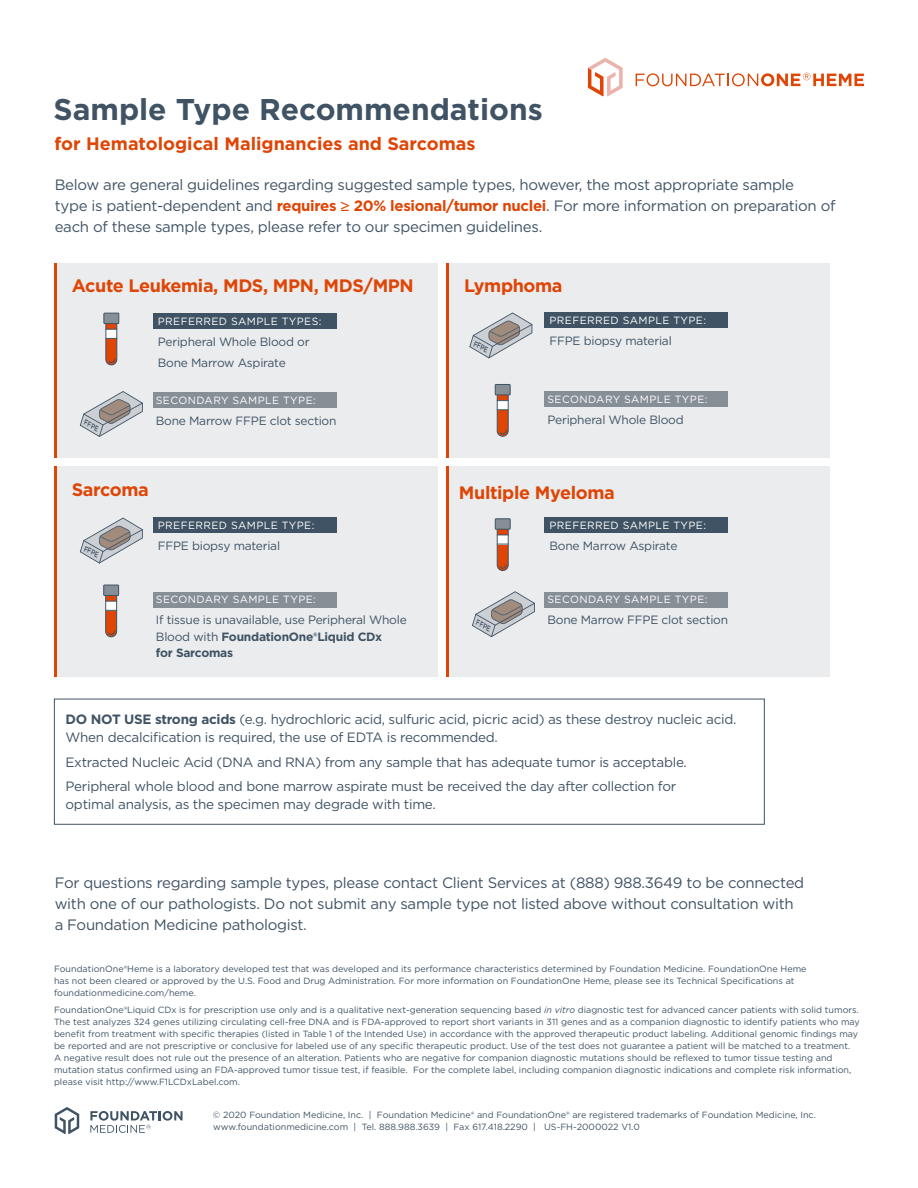
<style>
.page{position:relative;width:918px;height:1188px;background:#fff}
.page>*{position:absolute;margin:0;border:0;box-sizing:border-box;transform-origin:0 0}
.t1{font:700 30px "Gotham";color:#3f5364}
.t2{font:700 18px "Gotham";letter-spacing:-.02em;color:#df4505}
.t3{font:700 18px "Gotham";color:#df4505}
.t4{font:15px/21px "Gotham";letter-spacing:-.02em;color:#3f5364}
.t5{font:13.5px/18px "Gotham";letter-spacing:-.02em;color:#3f5364}
.t6{font:12px/16.5px "Gotham";letter-spacing:-.02em;color:#3f5364}
.t7{font:10.5px "Gotham";letter-spacing:.04em;color:#fff}
.t8{font:9px/12px "Gotham";color:#3f5364}
.t9{font:italic 500 7.65px "Gotham";color:#3f5364;scale:.77 1}
.s1{font-weight:700;color:#df4505}
.s2{font-family:"GT Sectra";font-weight:700;color:#df4505}
.s3{font-weight:700}
.s4{font-style:italic}
</style>
<div class="page">
<div style="left:57px;top:264px;width:381px;height:194px;background:#eaecee"></div>
<div style="left:57px;top:466px;width:381px;height:211px;background:#eaecee"></div>
<div style="left:449px;top:264px;width:381px;height:194px;background:#eaecee"></div>
<div style="left:449px;top:466px;width:381px;height:211px;background:#eaecee"></div>
<div style="left:153px;top:392px;width:183px;height:16px;background:#868e96"></div>
<div style="left:153px;top:313px;width:183px;height:16px;background:#3f5364"></div>
<div style="left:153px;top:518px;width:183px;height:15px;background:#3f5364"></div>
<svg style="left:55px;top:1107px;width:24px;height:27px"></svg>
<svg style="left:90px;top:1111px;width:93px;height:22px"></svg>
<svg style="left:80px;top:518px;width:63px;height:45px"></svg>
<svg style="left:469px;top:312px;width:63px;height:46px"></svg>
<svg style="left:80px;top:391px;width:63px;height:46px"></svg>
<div style="left:104px;top:313px;width:15px;height:11px;background:#868e96"></div>
<div style="left:103px;top:313px;width:16px;height:11px;border:1px solid #3f5364"></div>
<svg style="left:105px;top:321px;width:13px;height:45px"></svg>
<div style="left:495px;top:384px;width:15px;height:11px;background:#868e96"></div>
<div style="left:495px;top:384px;width:16px;height:11px;border:1px solid #3f5364"></div>
<svg style="left:496px;top:392px;width:13px;height:45px"></svg>
<div style="left:495px;top:519px;width:15px;height:10px;background:#868e96"></div>
<div style="left:495px;top:518px;width:16px;height:12px;border:1px solid #3f5364"></div>
<svg style="left:496px;top:527px;width:13px;height:44px"></svg>
<div style="left:544px;top:592px;width:184px;height:15px;background:#868e96"></div>
<div style="left:544px;top:517px;width:184px;height:16px;background:#3f5364"></div>
<svg style="left:472px;top:591px;width:63px;height:46px"></svg>
<div style="left:544px;top:391px;width:184px;height:16px;background:#868e96"></div>
<div style="left:544px;top:312px;width:184px;height:16px;background:#3f5364"></div>
<div style="left:54px;top:699px;width:711px;height:126px;border:1px solid #3f5364"></div>
<hr style="left:54px;top:264px;width:3px;height:194px;background:#df4505">
<hr style="left:446px;top:264px;width:3px;height:194px;background:#df4505">
<hr style="left:54px;top:466px;width:3px;height:211px;background:#df4505">
<hr style="left:446px;top:466px;width:3px;height:211px;background:#df4505">
<svg style="left:636px;top:73px;width:228px;height:13px"></svg>
<svg style="left:588px;top:58px;width:35px;height:38px"></svg>
<div style="left:104px;top:585px;width:15px;height:10px;background:#868e96"></div>
<div style="left:103px;top:585px;width:16px;height:11px;border:1px solid #3f5364"></div>
<svg style="left:105px;top:593px;width:13px;height:45px"></svg>
<div style="left:153px;top:592px;width:183px;height:15px;background:#868e96"></div>
<h1 class="t1" style="left:54px;top:90px;width:491px">Sample Type Recommendations</h1>
<h2 class="t3" style="left:55px;top:132px;width:423px">for Hematological Malignancies and Sarcomas</h2>
<p class="t4" style="left:55px;top:174px;width:782px">Below are general guidelines regarding suggested sample types, however, the most appropriate sample<br>type is patient-dependent and <span class="s1">requires</span> <span class="s2">≥</span> <span class="s1">20% lesional/tumor nuclei</span>. For more information on preparation of each of these sample types, please refer to our specimen guidelines.</p>
<h2 class="t2" style="left:72px;top:274px;width:344px">Acute Leukemia, MDS, MPN, MDS/MPN</h2>
<h2 class="t2" style="left:464px;top:274px;width:100px">Lymphoma</h2>
<p class="t7" style="left:158px;top:314px;width:165px">PREFERRED SAMPLE TYPES:</p>
<h3 class="t6" style="left:158px;top:331px;width:153px;line-height:21px">Peripheral Whole Blood or<br>Bone Marrow Aspirate</h3>
<p class="t9" style="left:477px;top:339px;width:22px;rotate:29deg">FFPE</p>
<p class="t7" style="left:550px;top:314px;width:158px">PREFERRED SAMPLE TYPE:</p>
<h3 class="t6" style="left:550px;top:332px;width:124px">FFPE biopsy material</h3>
<p class="t9" style="left:87px;top:417px;width:22px;rotate:29deg">FFPE</p>
<p class="t7" style="left:156px;top:393px;width:161px">SECONDARY SAMPLE TYPE:</p>
<h3 class="t6" style="left:156px;top:412px;width:182px">Bone Marrow FFPE clot section</h3>
<p class="t7" style="left:547px;top:392px;width:161px">SECONDARY SAMPLE TYPE:</p>
<h3 class="t6" style="left:547px;top:411px;width:138px">Peripheral Whole Blood</h3>
<h2 class="t2" style="left:72px;top:478px;width:78px">Sarcoma</h2>
<h2 class="t2" style="left:459px;top:480px;width:157px">Multiple Myeloma</h2>
<p class="t7" style="left:158px;top:519px;width:158px">PREFERRED SAMPLE TYPE:</p>
<p class="t9" style="left:87px;top:544px;width:22px;rotate:29deg">FFPE</p>
<h3 class="t6" style="left:158px;top:537px;width:124px">FFPE biopsy material</h3>
<p class="t7" style="left:550px;top:519px;width:158px">PREFERRED SAMPLE TYPE:</p>
<h3 class="t6" style="left:550px;top:537px;width:129px">Bone Marrow Aspirate</h3>
<p class="t7" style="left:156px;top:593px;width:161px">SECONDARY SAMPLE TYPE:</p>
<h3 class="t6" style="left:156px;top:612px;width:252px">If tissue is unavailable, use Peripheral Whole<br>Blood with <span class="s3">FoundationOne®Liquid CDx<br>for Sarcomas</span></h3>
<p class="t9" style="left:479px;top:618px;width:22px;rotate:29deg">FFPE</p>
<p class="t7" style="left:547px;top:593px;width:161px">SECONDARY SAMPLE TYPE:</p>
<h3 class="t6" style="left:547px;top:612px;width:182px">Bone Marrow FFPE clot section</h3>
<h3 class="t5" style="left:66px;top:710px;width:672px"><span class="s3">DO NOT USE strong acids</span> (e.g. hydrochloric acid, sulfuric acid, picric acid) as these destroy nucleic acid.<br>When decalcification is required, the use of EDTA is recommended.</h3>
<h3 class="t5" style="left:66px;top:749px;width:623px;line-height:24.8px">Extracted Nucleic Acid (DNA and RNA) from any sample that has adequate tumor is acceptable.<br>Peripheral whole blood and bone marrow aspirate must be received the day after collection for</h3>
<h3 class="t5" style="left:66px;top:795px;width:372px">optimal analysis, as the specimen may degrade with time.</h3>
<p class="t4" style="left:55px;top:872px;width:751px">For questions regarding sample types, please contact Client Services at (888) 988.3649 to be connected with one of our pathologists. Do not submit any sample type not listed above without consultation with a Foundation Medicine pathologist.</p>
<p class="t8" style="left:54px;top:963px;width:754px">FoundationOne®Heme is a laboratory developed test that was developed and its performance characteristics determined by Foundation Medicine. FoundationOne Heme has not been cleared or approved by the U.S. Food and Drug Administration. For more information on FoundationOne Heme, please see its Technical Specifications at foundationmedicine.com/heme.</p>
<p class="t8" style="left:54px;top:1004px;width:807px">FoundationOne®Liquid CDx is for prescription use only and is a qualitative next-generation sequencing based <span class="s4">in vitro</span> diagnostic test for advanced cancer patients with solid tumors.<br>The test analyzes 324 genes utilizing circulating cell-free DNA and is FDA-approved to report short variants in 311 genes and as a companion diagnostic to identify patients who may benefit from treatment with specific therapies (listed in Table 1 of the Intended Use) in accordance with the approved therapeutic product labeling. Additional genomic findings may be reported and are not prescriptive or conclusive for labeled use of any specific therapeutic product. Use of the test does not guarantee a patient will be matched to a treatment.<br>A negative result does not rule out the presence of an alteration. Patients who are negative for companion diagnostic mutations should be reflexed to tumor tissue testing and mutation status confirmed using an FDA-approved tumor tissue test, if feasible. For the complete label, including companion diagnostic indications and complete risk information, please visit http://www.F1LCDxLabel.com.</p>
<p class="t8" style="left:213px;top:1108px;width:605px">© 2020 Foundation Medicine, Inc. | Foundation Medicine® and FoundationOne® are registered trademarks of Foundation Medicine, Inc. www.foundationmedicine.com | Tel. 888.988.3639 | Fax 617.418.2290 | US-FH-2000022 V1.0</p>
</div>
